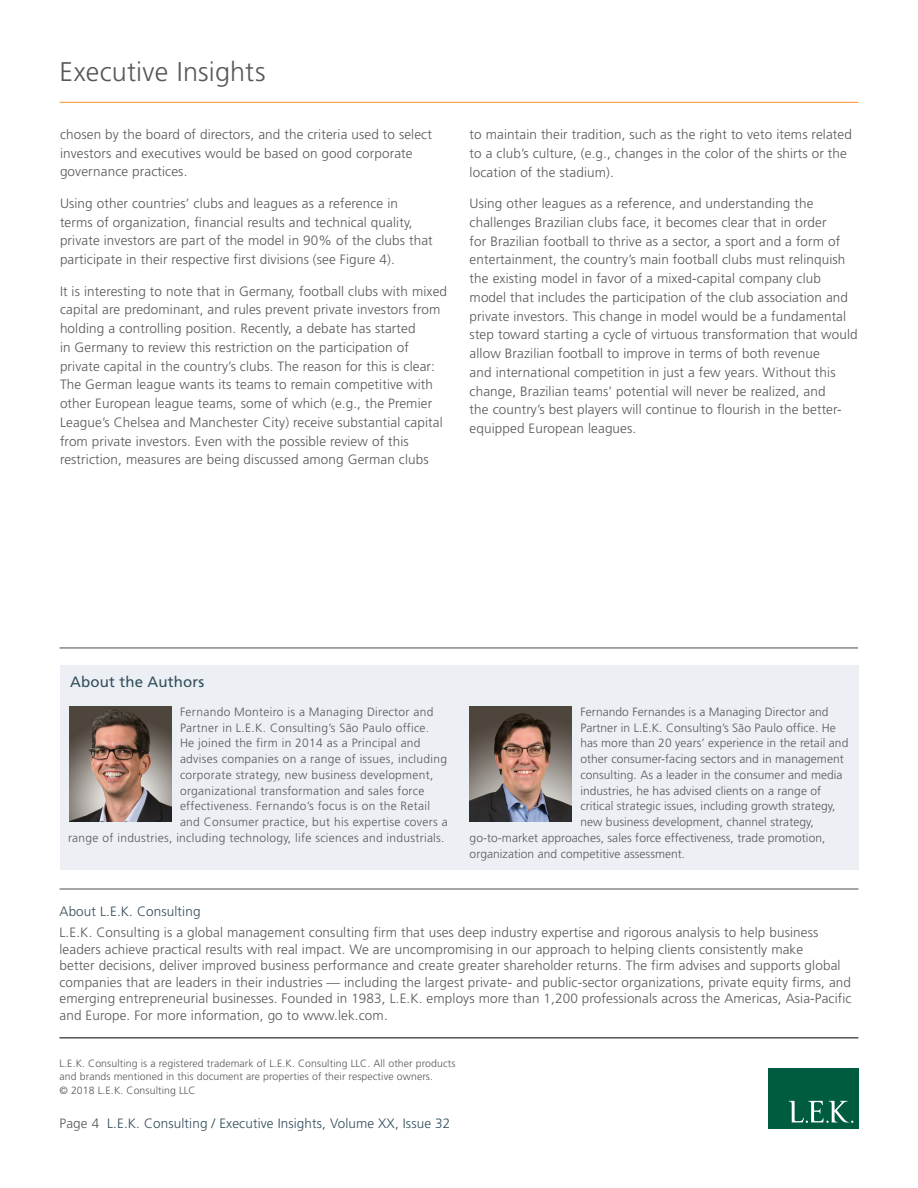
<style>
.page{position:relative;width:918px;height:1188px;background:#fff}
.page>*{position:absolute;margin:0;border:0;box-sizing:border-box;transform-origin:0 0}
.Exec_Insight_Head{font:300 27px "Frutiger";letter-spacing:.005em;color:#57585a}
.Sub_Head_for_body{font:15px "Frutiger";letter-spacing:.01em;color:#334d5c}
.Body_Copy{font:300 13.5px/18.8px "Frutiger";letter-spacing:.01em;color:#57585a}
.Footer_information{font:300 13.5px "Frutiger";letter-spacing:.01em;color:#334d5c}
.Body_Copy-2{font:300 13.5px "Frutiger";letter-spacing:.01em;color:#334d5c}
.Author_copy{font:300 12px "Frutiger";letter-spacing:.005em;color:#57585a}
.Author_copy-2{font:300 12px "Frutiger";letter-spacing:.025em;color:#57585a}
.Chart_copy{font:300 10.5px/13.5px "Frutiger";letter-spacing:.01em;color:#57585a}
.s1{color:#57585a}
</style>
<div class="page">
<hr style="left:60px;top:102px;width:798px;height:1px;background:#f79328">
<hr style="left:60px;top:1038px;width:798px;height:1px;background:#4b4c4d">
<hr style="left:60px;top:889px;width:798px;height:1px;background:#4b4c4d">
<div style="left:768px;top:1068px;width:91px;height:61px;background:#005c41"></div>
<svg style="left:789px;top:1101px;width:65px;height:22px"></svg>
<div style="left:60px;top:666px;width:798px;height:204px;background:#ecf0f4"></div>
<img style="left:69px;top:707px;width:103px;height:115px">
<img style="left:470px;top:707px;width:102px;height:115px">
<hr style="left:60px;top:648px;width:798px;height:1px;background:#4b4c4d">
<p class="Exec_Insight_Head" style="left:60px;top:56px;width:207px">Executive Insights</p>
<p class="Body_Copy" style="left:60px;top:125px;width:373px">chosen by the board of directors, and the criteria used to select investors and executives would be based on good corporate governance practices.</p>
<p class="Body_Copy" style="left:60px;top:194px;width:374px">Using other countries’ clubs and leagues as a reference in terms of organization, financial results and technical quality, private investors are part of the model in 90% of the clubs that participate in their respective first divisions (see Figure 4).</p>
<p class="Body_Copy" style="left:60px;top:282px;width:389px">It is interesting to note that in Germany, football clubs with mixed capital are predominant, and rules prevent private investors from holding a controlling position. Recently, a debate has started<br>in Germany to review this restriction on the participation of private capital in the country’s clubs. The reason for this is clear:<br>The German league wants its teams to remain competitive with other European league teams, some of which (e.g., the Premier League’s Chelsea and Manchester City) receive substantial capital from private investors. Even with the possible review of this restriction, measures are being discussed among German clubs</p>
<p class="Body_Copy" style="left:470px;top:125px;width:384px">to maintain their tradition, such as the right to veto items related to a club’s culture, (e.g., changes in the color of the shirts or the location of the stadium).</p>
<p class="Body_Copy" style="left:470px;top:194px;width:390px">Using other leagues as a reference, and understanding the challenges Brazilian clubs face, it becomes clear that in order<br>for Brazilian football to thrive as a sector, a sport and a form of entertainment, the country’s main football clubs must relinquish the existing model in favor of a mixed-capital company club model that includes the participation of the club association and private investors. This change in model would be a fundamental step toward starting a cycle of virtuous transformation that would allow Brazilian football to improve in terms of both revenue<br>and international competition in just a few years. Without this change, Brazilian teams’ potential will never be realized, and<br>the country’s best players will continue to flourish in the better&shy;equipped European leagues.</p>
<p class="Sub_Head_for_body" style="left:70px;top:673px;width:136px">About the Authors</p>
<p class="Author_copy-2" style="left:180px;top:705px;width:255px">Fernando Monteiro is a Managing Director and</p>
<p class="Author_copy-2" style="left:180px;top:721px;width:251px">Partner in L.E.K. Consulting’s São Paulo office.</p>
<p class="Author_copy-2" style="left:180px;top:737px;width:242px">He joined the firm in 2014 as a Principal and</p>
<p class="Author_copy-2" style="left:180px;top:752px;width:269px">advises companies on a range of issues, including</p>
<p class="Author_copy-2" style="left:180px;top:768px;width:255px">corporate strategy, new business development,</p>
<p class="Author_copy-2" style="left:180px;top:784px;width:246px">organizational transformation and sales force</p>
<p class="Author_copy-2" style="left:180px;top:800px;width:252px">effectiveness. Fernando’s focus is on the Retail</p>
<p class="Author_copy-2" style="left:180px;top:815px;width:269px">and Consumer practice, but his expertise covers a</p>
<p class="Author_copy-2" style="left:68px;top:831px;width:378px">range of industries, including technology, life sciences and industrials.</p>
<p class="Author_copy" style="left:580px;top:705px;width:250px">Fernando Fernandes is a Managing Director and</p>
<p class="Author_copy" style="left:580px;top:721px;width:257px">Partner in L.E.K. Consulting’s São Paulo office. He</p>
<p class="Author_copy" style="left:580px;top:737px;width:269px">has more than 20 years’ experience in the retail and</p>
<p class="Author_copy" style="left:580px;top:752px;width:265px">other consumer-facing sectors and in management</p>
<p class="Author_copy" style="left:580px;top:768px;width:264px">consulting. As a leader in the consumer and media</p>
<p class="Author_copy" style="left:580px;top:784px;width:242px">industries, he has advised clients on a range of</p>
<p class="Author_copy" style="left:580px;top:800px;width:257px">critical strategic issues, including growth strategy,</p>
<p class="Author_copy" style="left:580px;top:815px;width:235px">new business development, channel strategy,</p>
<p class="Author_copy" style="left:470px;top:831px;width:357px">go-to-market approaches, sales force effectiveness, trade promotion,</p>
<p class="Author_copy" style="left:470px;top:847px;width:217px">organization and competitive assessment.</p>
<p class="Body_Copy-2" style="left:60px;top:904px;width:143px">About L.E.K. Consulting</p>
<p class="Body_Copy" style="left:60px;top:924px;width:794px;line-height:16.5px">L.E.K. Consulting is a global management consulting firm that uses deep industry expertise and rigorous analysis to help business leaders achieve practical results with real impact. We are uncompromising in our approach to helping clients consistently make<br>better decisions, deliver improved business performance and create greater shareholder returns. The firm advises and supports global companies that are leaders in their industries — including the largest private- and public-sector organizations, private equity firms, and emerging entrepreneurial businesses. Founded in 1983, L.E.K. employs more than 1,200 professionals across the Americas, Asia-Pacific and Europe. For more information, go to www.lek.com.</p>
<p class="Chart_copy" style="left:60px;top:1057px;width:397px">L.E.K. Consulting is a registered trademark of L.E.K. Consulting LLC. All other products and brands mentioned in this document are properties of their respective owners.<br>© 2018 L.E.K. Consulting LLC</p>
<p class="Footer_information" style="left:60px;top:1116px;width:392px"><span class="s1">Page 4</span> L.E.K. Consulting / Executive Insights, Volume XX, Issue 32</p>
</div>
